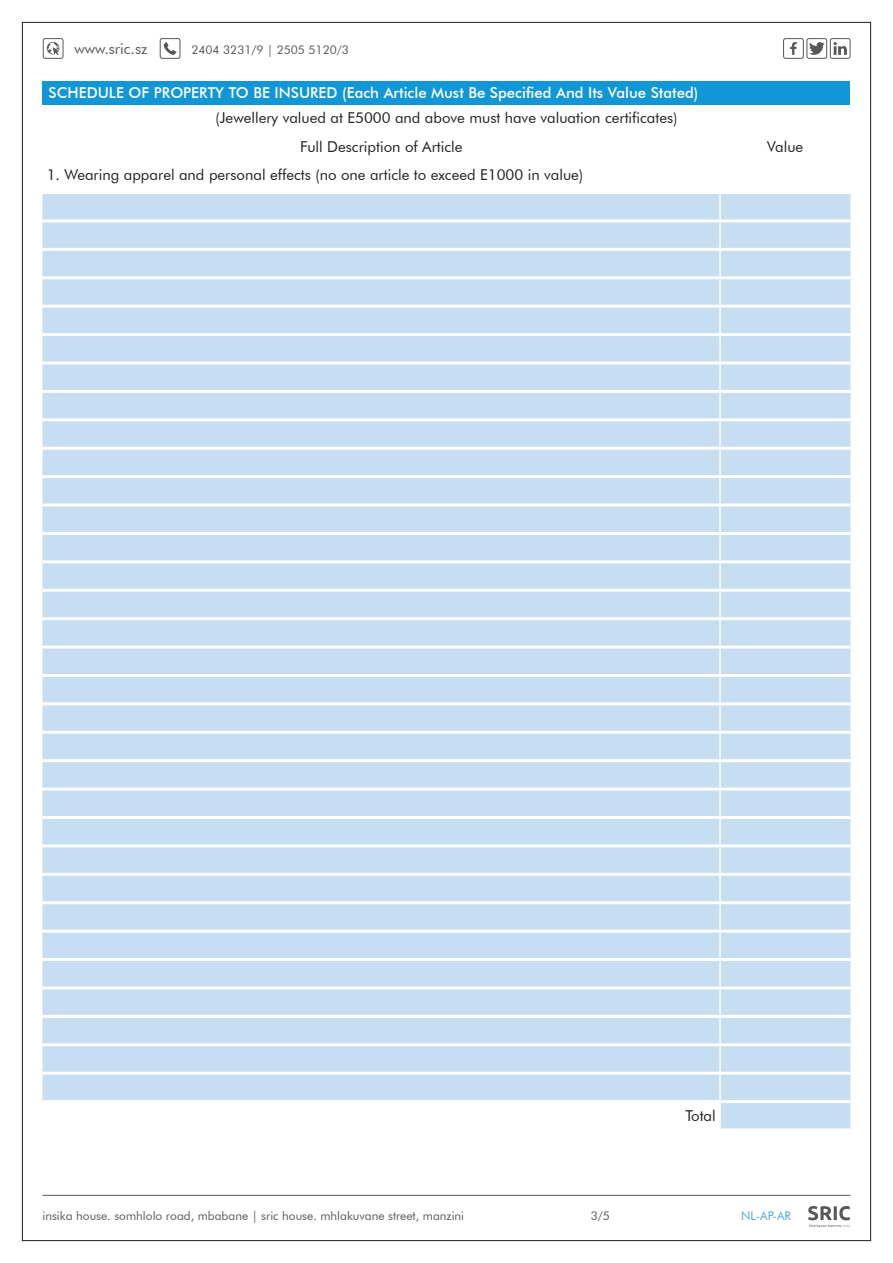
<style>
.page{position:relative;width:893px;height:1263px;background:#fff}
.page>*{position:absolute;margin:0;border:0;box-sizing:border-box;transform-origin:0 0}
.t1{font:15px "Futura BT";color:#231f20}
.t2{font:500 15px "Futura BT";color:#fff}
.t3{font:15px "Futura BT";color:#57585a}
.t4{font:12px "Futura BT";color:#57585a}
.t5{font:12px "Futura BT";color:#4ea6dc}
</style>
<div class="page">
<svg style="left:808px;top:1206px;width:43px;height:21px"></svg>
<div style="left:830px;top:38px;width:20px;height:21px;border:1px solid #57585a;border-radius:2px"></div>
<div style="left:783px;top:38px;width:21px;height:21px;border:1px solid #57585a;border-radius:2px"></div>
<svg style="left:790px;top:42px;width:7px;height:13px"></svg>
<div style="left:806px;top:38px;width:21px;height:21px;border:1px solid #57585a;border-radius:2px"></div>
<svg style="left:809px;top:42px;width:16px;height:13px"></svg>
<hr style="left:43px;top:1195px;width:807px;height:1px;background:#57585a">
<div style="left:43px;top:38px;width:20px;height:21px;border:1px solid #57585a;border-radius:2px"></div>
<div style="left:160px;top:38px;width:20px;height:21px;border:1px solid #57585a;border-radius:2px"></div>
<svg style="left:47px;top:42px;width:13px;height:13px"></svg>
<svg style="left:164px;top:42px;width:12px;height:13px"></svg>
<svg style="left:833px;top:42px;width:14px;height:13px"></svg>
<div style="left:43px;top:81px;width:807px;height:23px;background:#1197d6"></div>
<div style="left:43px;top:194px;width:807px;height:934px;background:#c6ddf2"></div>
<hr style="left:43px;top:219px;width:677px;height:3px;background:#fff">
<hr style="left:720px;top:219px;width:130px;height:3px;background:#fff">
<hr style="left:43px;top:248px;width:677px;height:3px;background:#fff">
<hr style="left:720px;top:248px;width:130px;height:3px;background:#fff">
<hr style="left:43px;top:276px;width:677px;height:3px;background:#fff">
<hr style="left:720px;top:276px;width:130px;height:3px;background:#fff">
<hr style="left:43px;top:305px;width:677px;height:3px;background:#fff">
<hr style="left:720px;top:305px;width:130px;height:3px;background:#fff">
<hr style="left:43px;top:333px;width:677px;height:3px;background:#fff">
<hr style="left:720px;top:333px;width:130px;height:3px;background:#fff">
<hr style="left:43px;top:361px;width:677px;height:3px;background:#fff">
<hr style="left:720px;top:361px;width:130px;height:3px;background:#fff">
<hr style="left:43px;top:390px;width:677px;height:3px;background:#fff">
<hr style="left:720px;top:390px;width:130px;height:3px;background:#fff">
<hr style="left:43px;top:418px;width:677px;height:3px;background:#fff">
<hr style="left:720px;top:418px;width:130px;height:3px;background:#fff">
<hr style="left:43px;top:447px;width:677px;height:3px;background:#fff">
<hr style="left:720px;top:447px;width:130px;height:3px;background:#fff">
<hr style="left:43px;top:475px;width:677px;height:3px;background:#fff">
<hr style="left:720px;top:475px;width:130px;height:3px;background:#fff">
<hr style="left:43px;top:503px;width:677px;height:3px;background:#fff">
<hr style="left:720px;top:503px;width:130px;height:3px;background:#fff">
<hr style="left:43px;top:532px;width:677px;height:3px;background:#fff">
<hr style="left:720px;top:532px;width:130px;height:3px;background:#fff">
<hr style="left:43px;top:560px;width:677px;height:3px;background:#fff">
<hr style="left:720px;top:560px;width:130px;height:3px;background:#fff">
<hr style="left:43px;top:589px;width:677px;height:3px;background:#fff">
<hr style="left:720px;top:589px;width:130px;height:3px;background:#fff">
<hr style="left:43px;top:617px;width:677px;height:3px;background:#fff">
<hr style="left:720px;top:617px;width:130px;height:3px;background:#fff">
<hr style="left:43px;top:645px;width:677px;height:3px;background:#fff">
<hr style="left:720px;top:645px;width:130px;height:3px;background:#fff">
<hr style="left:43px;top:674px;width:677px;height:3px;background:#fff">
<hr style="left:720px;top:674px;width:130px;height:3px;background:#fff">
<hr style="left:43px;top:702px;width:677px;height:3px;background:#fff">
<hr style="left:720px;top:702px;width:130px;height:3px;background:#fff">
<hr style="left:43px;top:731px;width:677px;height:3px;background:#fff">
<hr style="left:720px;top:731px;width:130px;height:3px;background:#fff">
<hr style="left:43px;top:759px;width:677px;height:3px;background:#fff">
<hr style="left:720px;top:759px;width:130px;height:3px;background:#fff">
<hr style="left:43px;top:788px;width:677px;height:3px;background:#fff">
<hr style="left:720px;top:788px;width:130px;height:3px;background:#fff">
<hr style="left:43px;top:816px;width:677px;height:3px;background:#fff">
<hr style="left:720px;top:816px;width:130px;height:3px;background:#fff">
<hr style="left:43px;top:844px;width:677px;height:3px;background:#fff">
<hr style="left:720px;top:844px;width:130px;height:3px;background:#fff">
<hr style="left:43px;top:873px;width:677px;height:3px;background:#fff">
<hr style="left:720px;top:873px;width:130px;height:3px;background:#fff">
<hr style="left:43px;top:901px;width:677px;height:3px;background:#fff">
<hr style="left:720px;top:901px;width:130px;height:3px;background:#fff">
<hr style="left:43px;top:930px;width:677px;height:3px;background:#fff">
<hr style="left:720px;top:930px;width:130px;height:3px;background:#fff">
<hr style="left:43px;top:958px;width:677px;height:3px;background:#fff">
<hr style="left:720px;top:958px;width:130px;height:3px;background:#fff">
<hr style="left:43px;top:986px;width:677px;height:3px;background:#fff">
<hr style="left:720px;top:986px;width:130px;height:3px;background:#fff">
<hr style="left:43px;top:1015px;width:677px;height:3px;background:#fff">
<hr style="left:720px;top:1015px;width:130px;height:3px;background:#fff">
<hr style="left:43px;top:1043px;width:677px;height:3px;background:#fff">
<hr style="left:720px;top:1043px;width:130px;height:3px;background:#fff">
<hr style="left:43px;top:1072px;width:677px;height:3px;background:#fff">
<hr style="left:720px;top:1072px;width:130px;height:3px;background:#fff">
<hr style="left:43px;top:1100px;width:677px;height:3px;background:#fff">
<hr style="left:720px;top:1100px;width:130px;height:3px;background:#fff">
<hr style="left:719px;top:194px;width:2px;height:25px;background:#fff">
<hr style="left:719px;top:222px;width:2px;height:26px;background:#fff">
<hr style="left:719px;top:251px;width:2px;height:25px;background:#fff">
<hr style="left:719px;top:279px;width:2px;height:26px;background:#fff">
<hr style="left:719px;top:308px;width:2px;height:25px;background:#fff">
<hr style="left:719px;top:336px;width:2px;height:25px;background:#fff">
<hr style="left:719px;top:364px;width:2px;height:26px;background:#fff">
<hr style="left:719px;top:393px;width:2px;height:25px;background:#fff">
<hr style="left:719px;top:421px;width:2px;height:26px;background:#fff">
<hr style="left:719px;top:450px;width:2px;height:25px;background:#fff">
<hr style="left:719px;top:478px;width:2px;height:25px;background:#fff">
<hr style="left:719px;top:506px;width:2px;height:26px;background:#fff">
<hr style="left:719px;top:535px;width:2px;height:25px;background:#fff">
<hr style="left:719px;top:563px;width:2px;height:26px;background:#fff">
<hr style="left:719px;top:592px;width:2px;height:25px;background:#fff">
<hr style="left:719px;top:620px;width:2px;height:25px;background:#fff">
<hr style="left:719px;top:648px;width:2px;height:26px;background:#fff">
<hr style="left:719px;top:677px;width:2px;height:25px;background:#fff">
<hr style="left:719px;top:705px;width:2px;height:26px;background:#fff">
<hr style="left:719px;top:734px;width:2px;height:25px;background:#fff">
<hr style="left:719px;top:762px;width:2px;height:26px;background:#fff">
<hr style="left:719px;top:791px;width:2px;height:25px;background:#fff">
<hr style="left:719px;top:819px;width:2px;height:25px;background:#fff">
<hr style="left:719px;top:847px;width:2px;height:26px;background:#fff">
<hr style="left:719px;top:876px;width:2px;height:25px;background:#fff">
<hr style="left:719px;top:904px;width:2px;height:26px;background:#fff">
<hr style="left:719px;top:933px;width:2px;height:25px;background:#fff">
<hr style="left:719px;top:961px;width:2px;height:25px;background:#fff">
<hr style="left:719px;top:989px;width:2px;height:26px;background:#fff">
<hr style="left:719px;top:1018px;width:2px;height:25px;background:#fff">
<hr style="left:719px;top:1046px;width:2px;height:26px;background:#fff">
<hr style="left:719px;top:1075px;width:2px;height:25px;background:#fff">
<hr style="left:719px;top:1103px;width:2px;height:25px;background:#fff">
<p class="t3" style="left:74px;top:40px;width:75px">www.sric.sz</p>
<p class="t4" style="left:191px;top:43px;width:159px">2404 3231/9 | 2505 5120/3</p>
<p class="t2" style="left:49px;top:84px;width:651px">SCHEDULE OF PROPERTY TO BE INSURED (Each Article Must Be Specified And Its Value Stated)</p>
<p class="t1" style="left:215px;top:109px;width:463px">(Jewellery valued at E5000 and above must have valuation certificates)</p>
<p class="t1" style="left:300px;top:137px;width:164px">Full Description of Article</p>
<p class="t1" style="left:767px;top:137px;width:37px">Value</p>
<p class="t1" style="left:47px;top:166px;width:538px">1. Wearing apparel and personal effects (no one article to exceed E1000 in value)</p>
<p class="t1" style="left:685px;top:1107px;width:32px">Total</p>
<p class="t4" style="left:43px;top:1209px;width:423px">insika house. somhlolo road, mbabane | sric house. mhlakuvane street, manzini</p>
<p class="t4" style="left:591px;top:1209px;width:21px">3/5</p>
<p class="t5" style="left:741px;top:1209px;width:51px">NL-AP-AR</p>
</div>
